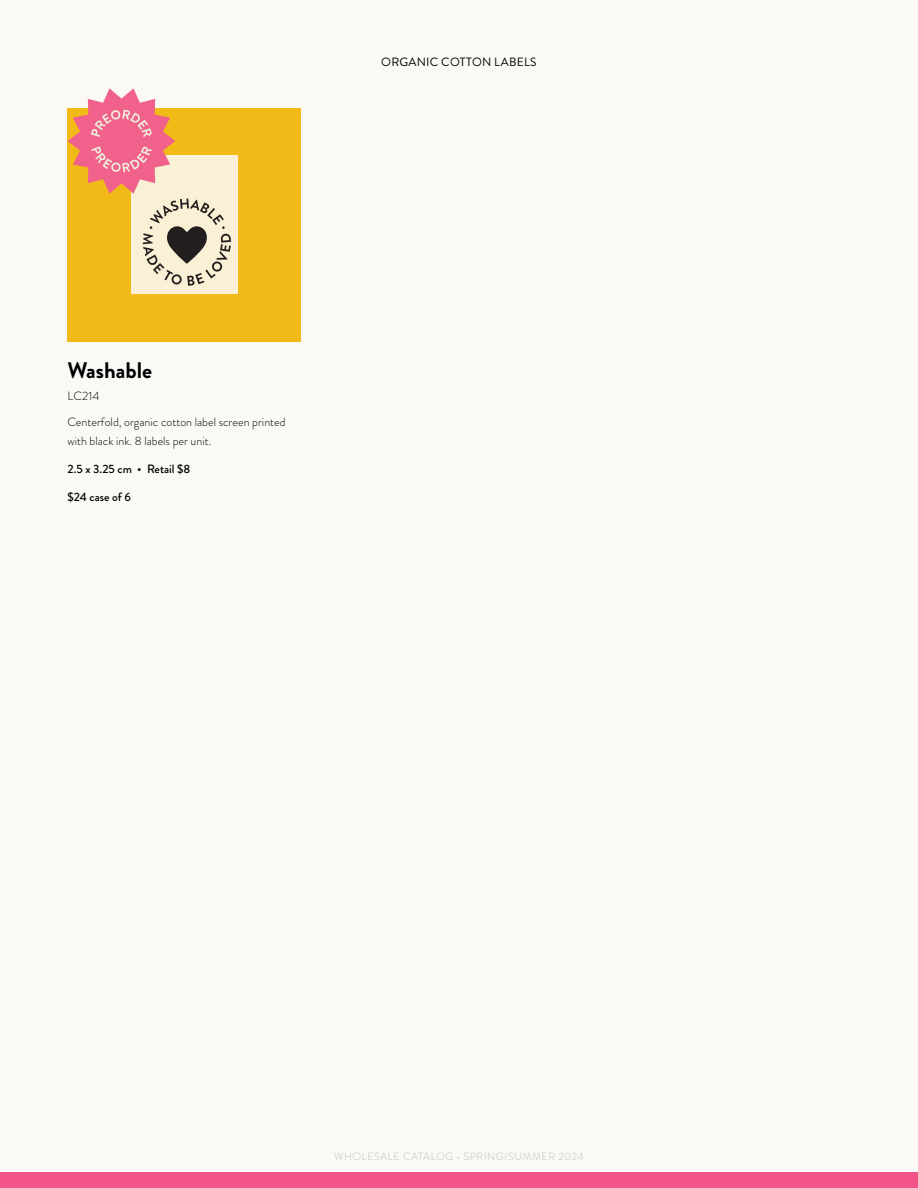
<style>
.page{position:relative;width:918px;height:1188px;background:#faf9f5}
.page>*{position:absolute;margin:0;border:0;box-sizing:border-box;transform-origin:0 0}
.t1{font:700 22.5px "Brandon Grotesque";color:#000}
.t2{font:300 12px/26.2px "Brandon Grotesque";color:#000}
.t3{font:500 12px "Brandon Grotesque";color:#000}
.t4{font:12px "Brandon Grotesque";letter-spacing:.02em;color:#000}
.t5{font:300 10.5px "Brandon Grotesque";letter-spacing:.05em;color:#bfbfbf}
</style>
<div class="page">
<div style="left:68px;top:108px;width:234px;height:234px;background:#f2ba17"></div>
<div style="left:0;top:1173px;width:918px;height:15px;background:#f2548a"></div>
<div style="left:131px;top:156px;width:107px;height:138px;background:#faf0d6"></div>
<svg style="left:68px;top:88px;width:163px;height:198px"></svg>
<p class="t4" style="left:381px;top:54px;width:157px">ORGANIC COTTON LABELS</p>
<h1 class="t1" style="left:68px;top:355px;width:86px">Washable</h1>
<p class="t2" style="left:67px;top:382px;width:220px">LC214<br>Centerfold, organic cotton label screen printed</p>
<p class="t2" style="left:67px;top:428px;width:145px">with black ink. 8 labels per unit.</p>
<p class="t3" style="left:67px;top:461px;width:124px">2.5 x 3.25 cm • Retail $8</p>
<p class="t3" style="left:67px;top:489px;width:65px">$24 case of 6</p>
<p class="t5" style="left:334px;top:1149px;width:251px">WHOLESALE CATALOG • SPRING/SUMMER 2024</p>
</div>
